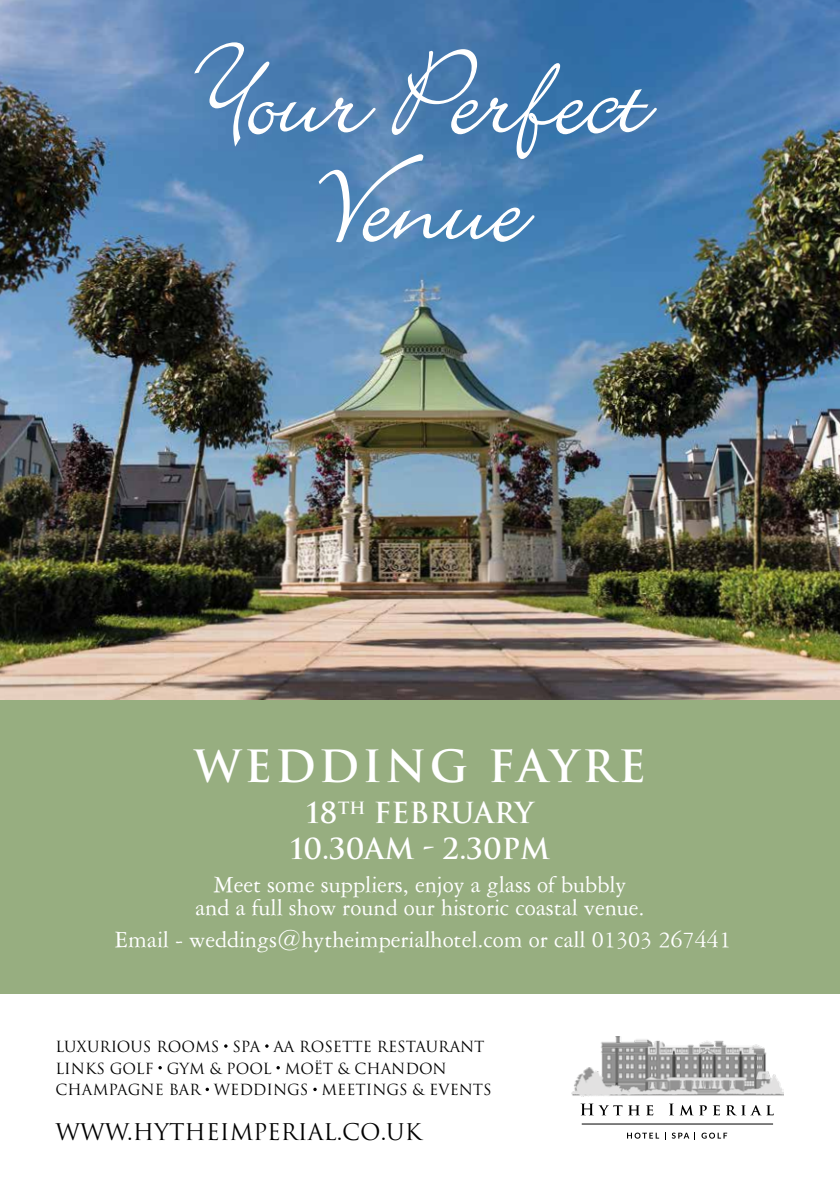
<style>
.page{position:relative;width:840px;height:1191px;background:#fff}
.page>*{position:absolute;margin:0;border:0;box-sizing:border-box;transform-origin:0 0}
.t1{font:130.6px/107.6px "Bickley Script Plain";color:#fff;text-align:center}
.t2{font:700 43.2px "Trajan Pro";letter-spacing:.075em;color:#fff}
.t3{font:700 28.2px/35.8px "Trajan";color:#fff;text-align:center}
.t4{font:24.4px/22.6px "American Garamond BT";color:#fff;text-align:center}
.t5{font:22.4px "Trajan";color:#000}
.t6{font:15px/21.6px "Trajan Pro";color:#000}
</style>
<div class="page">
<img style="left:0;top:0;width:839px;height:700px">
<div style="left:0;top:700px;width:839px;height:294px;background:#97ae80"></div>
<svg style="left:158px;top:1066px;width:4px;height:3px"></svg>
<svg style="left:276px;top:1066px;width:4px;height:3px"></svg>
<svg style="left:205px;top:1087px;width:4px;height:4px"></svg>
<img style="left:571px;top:1036px;width:211px;height:61px">
<svg style="left:580px;top:1103px;width:59px;height:12px"></svg>
<svg style="left:646px;top:1105px;width:7px;height:10px"></svg>
<svg style="left:669px;top:1103px;width:4px;height:12px"></svg>
<svg style="left:680px;top:1105px;width:26px;height:10px"></svg>
<svg style="left:713px;top:1105px;width:6px;height:10px"></svg>
<svg style="left:726px;top:1105px;width:47px;height:10px"></svg>
<svg style="left:627px;top:1132px;width:31px;height:6px"></svg>
<svg style="left:671px;top:1132px;width:24px;height:8px"></svg>
<svg style="left:701px;top:1132px;width:25px;height:6px"></svg>
<hr style="left:581px;top:1123px;width:191px;height:1px;background:#000">
<svg style="left:193px;top:42px;width:465px;height:201px;background:#5687b7"></svg>
<h1 class="t1" style="left:192px;top:32px;width:456px">Your Perfect<br>Venue</h1>
<h2 class="t2" style="left:194px;top:739px;width:453px">WEDDING FAYRE</h2>
<p class="t3" style="left:290px;top:795px;width:261px">18<sup>TH</sup> FEBRUARY<br>10.30AM - 2.30PM</p>
<p class="t4" style="left:195px;top:872px;width:451px">Meet some suppliers, enjoy a glass of bubbly and a full show round our historic coastal venue.</p>
<p class="t4" style="left:115px;top:927px;width:617px">Email - weddings@hytheimperialhotel.com or call 01303 267441</p>
<p class="t6" style="left:55px;top:1035px;width:437px">LUXURIOUS ROOMS SPA AA ROSETTE RESTAURANT<br>LINKS GOLF GYM &amp; POOL MOËT &amp; CHANDON<br>CHAMPAGNE BAR WEDDINGS MEETINGS &amp; EVENTS</p>
<p class="t5" style="left:55px;top:1118px;width:367px">WWW.HYTHEIMPERIAL.CO.UK</p>
</div>
